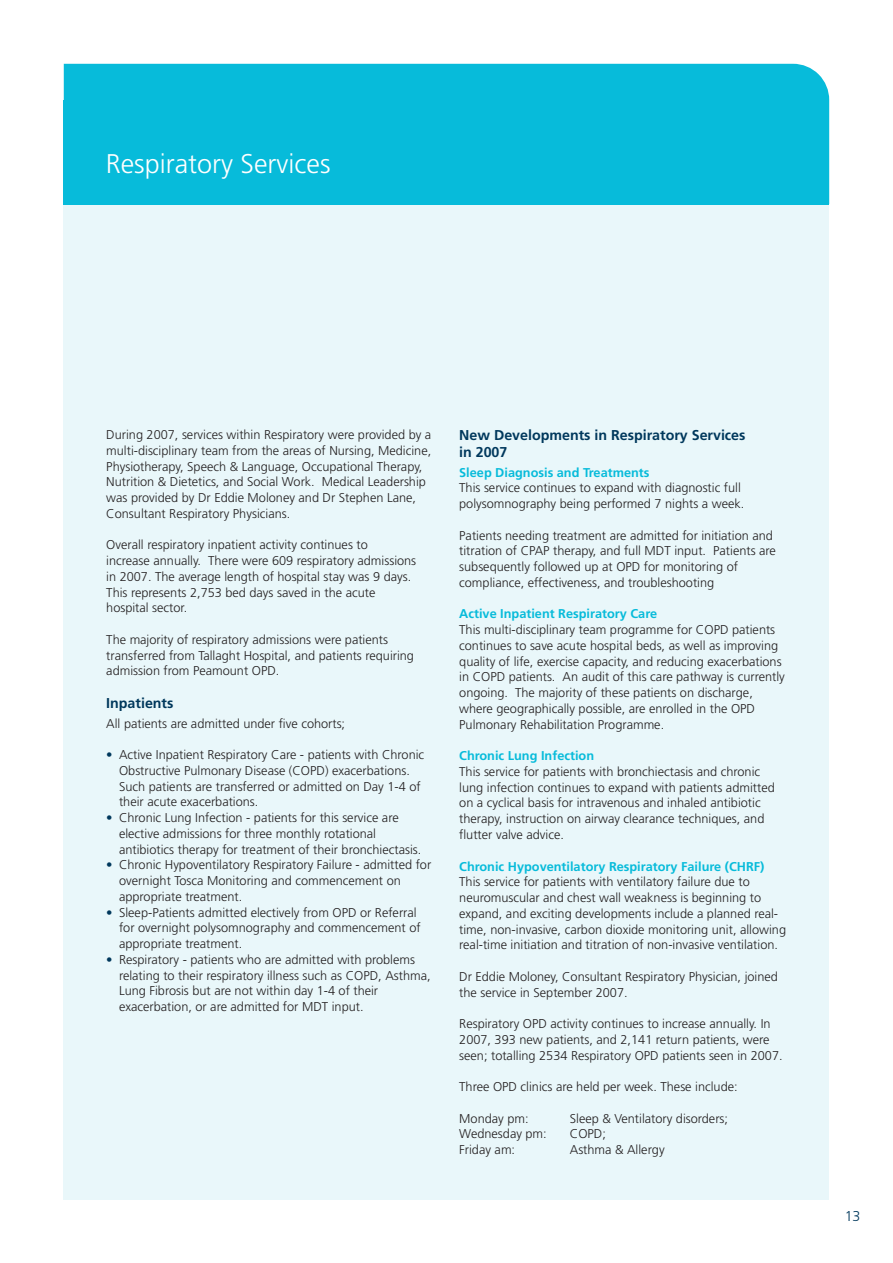
<style>
.page{position:relative;width:893px;height:1263px;background:#fff}
.page>*{position:absolute;margin:0;border:0;box-sizing:border-box;transform-origin:0 0}
.t1{font:300 27px "Frutiger";color:#fff}
.t2{font:700 14.25px/16.5px "Frutiger";color:#00385c}
.t3{font:300 14.25px "Frutiger";color:#00385c}
.t4{font:300 12.75px/15.8px "Frutiger";color:#231f20}
.t5{font:700 12.75px "Frutiger";color:#07bbda}
.s1{color:#00385c}
</style>
<div class="page">
<div style="left:64px;top:191px;width:765px;height:1008px;background:#e9f7fa"></div>
<div style="left:64px;top:64px;width:765px;height:36px;background:#07bbda"></div>
<div style="left:64px;top:100px;width:765px;height:104px;background:#07bbda"></div>
<h1 class="t1" style="left:106px;top:153px;width:226px">Respiratory Services</h1>
<p class="t4" style="left:106px;top:428px;width:326px">During 2007, services within Respiratory were provided by a multi-disciplinary team from the areas of Nursing, Medicine, Physiotherapy, Speech &amp; Language, Occupational Therapy, Nutrition &amp; Dietetics, and Social Work. Medical Leadership was provided by Dr Eddie Moloney and Dr Stephen Lane, Consultant Respiratory Physicians.</p>
<p class="t4" style="left:106px;top:538px;width:311px">Overall respiratory inpatient activity continues to<br>increase annually. There were 609 respiratory admissions in 2007. The average length of hospital stay was 9 days.<br>This represents 2,753 bed days saved in the acute hospital sector.</p>
<p class="t4" style="left:106px;top:632px;width:309px">The majority of respiratory admissions were patients transferred from Tallaght Hospital, and patients requiring admission from Peamount OPD.</p>
<p class="t2" style="left:106px;top:695px;width:69px">Inpatients</p>
<p class="t4" style="left:106px;top:716px;width:240px">All patients are admitted under five cohorts;</p>
<p class="t4" style="left:119px;top:748px;width:307px;text-indent:-13px"><span class="s1">•</span> Active Inpatient Respiratory Care - patients with Chronic Obstructive Pulmonary Disease (COPD) exacerbations.<br>Such patients are transferred or admitted on Day 1-4 of their acute exacerbations.</p>
<p class="t4" style="left:119px;top:811px;width:304px;text-indent:-13px"><span class="s1">•</span> Chronic Lung Infection - patients for this service are elective admissions for three monthly rotational antibiotics therapy for treatment of their bronchiectasis.</p>
<p class="t4" style="left:119px;top:858px;width:314px;text-indent:-13px"><span class="s1">•</span> Chronic Hypoventilatory Respiratory Failure - admitted for overnight Tosca Monitoring and commencement on appropriate treatment.</p>
<p class="t4" style="left:119px;top:905px;width:303px;text-indent:-13px"><span class="s1">•</span> Sleep-Patients admitted electively from OPD or Referral for overnight polysomnography and commencement of appropriate treatment.</p>
<p class="t4" style="left:119px;top:952px;width:313px;text-indent:-13px"><span class="s1">•</span> Respiratory - patients who are admitted with problems relating to their respiratory illness such as COPD, Asthma, Lung Fibrosis but are not within day 1-4 of their exacerbation, or are admitted for MDT input.</p>
<p class="t2" style="left:459px;top:428px;width:288px">New Developments in Respiratory Services in 2007</p>
<p class="t5" style="left:459px;top:467px;width:192px">Sleep Diagnosis and Treatments</p>
<p class="t4" style="left:459px;top:481px;width:287px">This service continues to expand with diagnostic full polysomnography being performed 7 nights a week.</p>
<p class="t4" style="left:459px;top:528px;width:318px">Patients needing treatment are admitted for initiation and titration of CPAP therapy, and full MDT input. Patients are subsequently followed up at OPD for monitoring of compliance, effectiveness, and troubleshooting</p>
<p class="t5" style="left:459px;top:609px;width:199px">Active Inpatient Respiratory Care</p>
<p class="t4" style="left:459px;top:623px;width:327px">This multi-disciplinary team programme for COPD patients continues to save acute hospital beds, as well as improving quality of life, exercise capacity, and reducing exacerbations in COPD patients. An audit of this care pathway is currently ongoing. The majority of these patients on discharge, where geographically possible, are enrolled in the OPD Pulmonary Rehabilitation Programme.</p>
<p class="t5" style="left:459px;top:751px;width:136px">Chronic Lung Infection</p>
<p class="t4" style="left:459px;top:765px;width:317px">This service for patients with bronchiectasis and chronic lung infection continues to expand with patients admitted on a cyclical basis for intravenous and inhaled antibiotic therapy, instruction on airway clearance techniques, and flutter valve advice.</p>
<p class="t5" style="left:459px;top:861px;width:307px">Chronic Hypoventilatory Respiratory Failure (CHRF)</p>
<p class="t4" style="left:459px;top:875px;width:328px">This service for patients with ventilatory failure due to neuromuscular and chest wall weakness is beginning to expand, and exciting developments include a planned real&shy;time, non-invasive, carbon dioxide monitoring unit, allowing real-time initiation and titration of non-invasive ventilation.</p>
<p class="t4" style="left:459px;top:969px;width:320px">Dr Eddie Moloney, Consultant Respiratory Physician, joined the service in September 2007.</p>
<p class="t4" style="left:459px;top:1017px;width:325px">Respiratory OPD activity continues to increase annually. In<br>2007, 393 new patients, and 2,141 return patients, were seen; totalling 2534 Respiratory OPD patients seen in 2007.</p>
<p class="t4" style="left:459px;top:1080px;width:280px">Three OPD clinics are held per week. These include:</p>
<p class="t4" style="left:459px;top:1111px;width:71px">Monday pm:</p>
<p class="t4" style="left:570px;top:1111px;width:160px">Sleep &amp; Ventilatory disorders;</p>
<p class="t4" style="left:459px;top:1127px;width:89px">Wednesday pm:</p>
<p class="t4" style="left:570px;top:1127px;width:38px">COPD;</p>
<p class="t4" style="left:459px;top:1143px;width:57px">Friday am:</p>
<p class="t4" style="left:570px;top:1143px;width:96px">Asthma &amp; Allergy</p>
<p class="t3" style="left:845px;top:1210px;width:17px">13</p>
</div>
